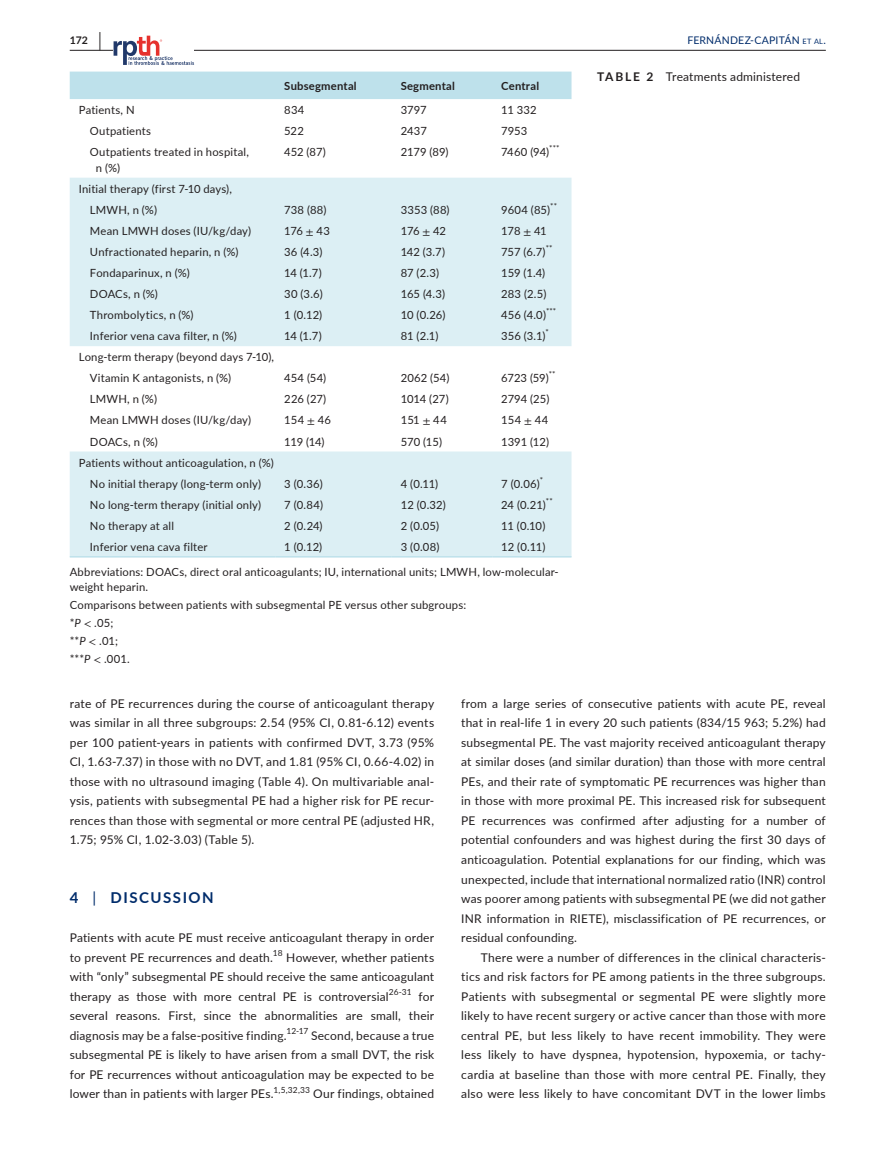
<style>
.page{position:relative;width:893px;height:1174px;background:#fff}
.page>*{position:absolute;margin:0;border:0;box-sizing:border-box;transform-origin:0 0}
.t1{font:700 15px "Lato";letter-spacing:.1em;color:#002c6b}
.t2{font:12px/19.5px "Lato";letter-spacing:.015em;color:#231f20;text-align:justify}
.t3{font:11.25px/21px "Lato";letter-spacing:.015em;color:#231f20}
.t4{font:700 11.25px "Lato";letter-spacing:.02em;color:#231f20}
.t5{font:10.5px "Lato";letter-spacing:.02em;color:#002c6b}
.t6{font:700 10.5px "Lato";color:#231f20}
.t7{font:7.8px "Lato";color:#231f20}
.s1{font-size:19.5px}
.s2{font-size:7.35px}
.s3{font-family:"STIX"}
.s4{font-style:italic}
.s5{font-weight:700}
.s6{font-weight:400}
</style>
<div class="page">
<hr style="left:70px;top:50px;width:756px;height:1px;background:#231f20">
<svg style="left:114px;top:36px;width:80px;height:29px"></svg>
<div style="left:70px;top:72px;width:501px;height:27px;background:#bee1eb"></div>
<svg style="left:70px;top:178px;width:501px;height:378px;fill:#dceff4"></svg>
<hr style="left:70px;top:556px;width:205px;height:1px;background:#bee1eb">
<hr style="left:275px;top:556px;width:117px;height:1px;background:#bee1eb">
<hr style="left:392px;top:556px;width:100px;height:1px;background:#bee1eb">
<hr style="left:492px;top:556px;width:79px;height:1px;background:#bee1eb">
<p class="t6" style="left:70px;top:33px;width:33px">172 <span class="s1">|</span></p>
<p class="t5" style="left:687px;top:33px;width:140px">FERNÁNDEZ-CAPITÁN <span class="s2">et al</span>.</p>
<p class="t4" style="left:284px;top:77px;width:74px">Subsegmental</p>
<p class="t4" style="left:401px;top:77px;width:56px">Segmental</p>
<p class="t4" style="left:501px;top:77px;width:39px">Central</p>
<p class="t3" style="left:79px;top:99px;width:57px">Patients, N</p>
<p class="t3" style="left:284px;top:99px;width:22px">834</p>
<p class="t3" style="left:401px;top:99px;width:28px">3797</p>
<p class="t3" style="left:501px;top:99px;width:37px">11 332</p>
<p class="t3" style="left:90px;top:120px;width:63px">Outpatients</p>
<p class="t3" style="left:284px;top:120px;width:21px">522</p>
<p class="t3" style="left:401px;top:120px;width:28px">2437</p>
<p class="t3" style="left:501px;top:120px;width:28px">7953</p>
<p class="t3" style="left:96px;top:143px;width:154px;line-height:15.8px;text-indent:-6px">Outpatients treated in hospital, n (%)</p>
<p class="t3" style="left:284px;top:141px;width:43px">452 (87)</p>
<p class="t3" style="left:401px;top:141px;width:49px">2179 (89)</p>
<p class="t3" style="left:501px;top:141px;width:49px">7460 (94)</p>
<p class="t7" style="left:549px;top:142px;width:12px">***</p>
<p class="t3" style="left:90px;top:178px;width:143px;text-indent:-11px">Initial therapy (first 7-10 days),<br>LMWH, n (%)</p>
<p class="t7" style="left:550px;top:200px;width:8px">**</p>
<p class="t3" style="left:284px;top:199px;width:44px">738 (88)</p>
<p class="t3" style="left:401px;top:199px;width:50px">3353 (88)</p>
<p class="t3" style="left:501px;top:199px;width:50px">9604 (85)</p>
<p class="t3" style="left:90px;top:220px;width:163px">Mean LMWH doses (IU/kg/day)</p>
<p class="t3" style="left:284px;top:220px;width:47px">176 <span class="s3">±</span> 43</p>
<p class="t3" style="left:401px;top:220px;width:47px">176 <span class="s3">±</span> 42</p>
<p class="t3" style="left:501px;top:220px;width:47px">178 <span class="s3">±</span> 41</p>
<p class="t3" style="left:90px;top:241px;width:150px">Unfractionated heparin, n (%)</p>
<p class="t3" style="left:284px;top:241px;width:40px">36 (4.3)</p>
<p class="t3" style="left:401px;top:241px;width:46px">142 (3.7)</p>
<p class="t3" style="left:501px;top:241px;width:46px">757 (6.7)</p>
<p class="t7" style="left:546px;top:242px;width:8px">**</p>
<p class="t3" style="left:90px;top:262px;width:101px">Fondaparinux, n (%)</p>
<p class="t3" style="left:284px;top:262px;width:39px">14 (1.7)</p>
<p class="t3" style="left:401px;top:262px;width:40px">87 (2.3)</p>
<p class="t3" style="left:501px;top:262px;width:46px">159 (1.4)</p>
<p class="t3" style="left:90px;top:283px;width:70px">DOACs, n (%)</p>
<p class="t3" style="left:284px;top:283px;width:40px">30 (3.6)</p>
<p class="t3" style="left:401px;top:283px;width:46px">165 (4.3)</p>
<p class="t3" style="left:501px;top:283px;width:47px">283 (2.5)</p>
<p class="t3" style="left:90px;top:304px;width:105px">Thrombolytics, n (%)</p>
<p class="t3" style="left:284px;top:304px;width:39px">1 (0.12)</p>
<p class="t3" style="left:401px;top:304px;width:46px">10 (0.26)</p>
<p class="t3" style="left:501px;top:304px;width:46px">456 (4.0)</p>
<p class="t7" style="left:546px;top:306px;width:12px">***</p>
<p class="t7" style="left:546px;top:327px;width:5px">*</p>
<p class="t3" style="left:90px;top:325px;width:148px">Inferior vena cava filter, n (%)</p>
<p class="t3" style="left:284px;top:325px;width:39px">14 (1.7)</p>
<p class="t3" style="left:401px;top:325px;width:39px">81 (2.1)</p>
<p class="t3" style="left:501px;top:325px;width:46px">356 (3.1)</p>
<p class="t3" style="left:90px;top:346px;width:186px;text-indent:-11px">Long-term therapy (beyond days 7-10),<br>Vitamin K antagonists, n (%)</p>
<p class="t7" style="left:549px;top:369px;width:8px">**</p>
<p class="t3" style="left:284px;top:367px;width:43px">454 (54)</p>
<p class="t3" style="left:401px;top:367px;width:50px">2062 (54)</p>
<p class="t3" style="left:501px;top:367px;width:49px">6723 (59)</p>
<p class="t3" style="left:90px;top:388px;width:69px">LMWH, n (%)</p>
<p class="t3" style="left:284px;top:388px;width:44px">226 (27)</p>
<p class="t3" style="left:401px;top:388px;width:49px">1014 (27)</p>
<p class="t3" style="left:501px;top:388px;width:50px">2794 (25)</p>
<p class="t3" style="left:90px;top:409px;width:163px">Mean LMWH doses (IU/kg/day)</p>
<p class="t3" style="left:284px;top:409px;width:48px">154 <span class="s3">±</span> 46</p>
<p class="t3" style="left:401px;top:409px;width:48px">151 <span class="s3">±</span> 44</p>
<p class="t3" style="left:501px;top:409px;width:48px">154 <span class="s3">±</span> 44</p>
<p class="t3" style="left:90px;top:430px;width:70px">DOACs, n (%)</p>
<p class="t3" style="left:284px;top:430px;width:42px">119 (14)</p>
<p class="t3" style="left:401px;top:430px;width:43px">570 (15)</p>
<p class="t3" style="left:501px;top:430px;width:49px">1391 (12)</p>
<p class="t3" style="left:79px;top:451px;width:197px;text-align:center">Patients without anticoagulation, n (%)<br>No initial therapy (long-term only)</p>
<p class="t7" style="left:540px;top:474px;width:5px">*</p>
<p class="t3" style="left:284px;top:472px;width:40px">3 (0.36)</p>
<p class="t3" style="left:401px;top:472px;width:39px">4 (0.11)</p>
<p class="t3" style="left:501px;top:472px;width:40px">7 (0.06)</p>
<p class="t7" style="left:546px;top:495px;width:8px">**</p>
<p class="t3" style="left:90px;top:493px;width:173px">No long-term therapy (initial only)</p>
<p class="t3" style="left:284px;top:493px;width:40px">7 (0.84)</p>
<p class="t3" style="left:401px;top:493px;width:47px">12 (0.32)</p>
<p class="t3" style="left:501px;top:493px;width:46px">24 (0.21)</p>
<p class="t3" style="left:90px;top:514px;width:86px">No therapy at all</p>
<p class="t3" style="left:284px;top:514px;width:40px">2 (0.24)</p>
<p class="t3" style="left:401px;top:514px;width:40px">2 (0.05)</p>
<p class="t3" style="left:501px;top:514px;width:46px">11 (0.10)</p>
<p class="t3" style="left:90px;top:536px;width:119px">Inferior vena cava filter</p>
<p class="t3" style="left:284px;top:536px;width:39px">1 (0.12)</p>
<p class="t3" style="left:401px;top:536px;width:40px">3 (0.08)</p>
<p class="t3" style="left:501px;top:536px;width:46px">12 (0.11)</p>
<p class="t3" style="left:70px;top:563px;width:490px;line-height:15.8px">Abbreviations: DOACs, direct oral anticoagulants; IU, international units; LMWH, low-molecular&shy;weight heparin.</p>
<p class="t3" style="left:70px;top:596px;width:398px;line-height:18px">Comparisons between patients with subsegmental PE versus other subgroups: *<span class="s4">P</span> <span class="s3">&lt;</span> .05;<br>**<span class="s4">P</span> <span class="s3">&lt;</span> .01;<br>***<span class="s4">P</span> <span class="s3">&lt;</span> .001.</p>
<p class="t2" style="left:597px;top:67px;width:205px"><span class="s5">TABLE 2</span> Treatments administered</p>
<p class="t2" style="left:70px;top:693px;width:366px">rate of PE recurrences during the course of anticoagulant therapy was similar in all three subgroups: 2.54 (95% CI, 0.81-6.12) events per 100 patient-years in patients with confirmed DVT, 3.73 (95% CI, 1.63-7.37) in those with no DVT, and 1.81 (95% CI, 0.66-4.02) in those with no ultrasound imaging (Table 4). On multivariable anal&shy;ysis, patients with subsegmental PE had a higher risk for PE recur&shy;rences than those with segmental or more central PE (adjusted HR, 1.75; 95% CI, 1.02-3.03) (Table 5).</p>
<p class="t1" style="left:70px;top:886px;width:146px">4 <span class="s6">|</span> DISCUSSION</p>
<p class="t2" style="left:70px;top:927px;width:366px">Patients with acute PE must receive anticoagulant therapy in order to prevent PE recurrences and death.<sup>18</sup> However, whether patients with “only” subsegmental PE should receive the same anticoagulant therapy as those with more central PE is controversial<sup>26-31</sup> for several reasons. First, since the abnormalities are small, their diagnosis may be a false-positive finding.<sup>12-17</sup> Second, because a true subsegmental PE is likely to have arisen from a small DVT, the risk for PE recurrences without anticoagulation may be expected to be lower than in patients with larger PEs.<sup>1,5,32,33</sup> Our findings, obtained</p>
<p class="t2" style="left:461px;top:693px;width:366px">from a large series of consecutive patients with acute PE, reveal that in real-life 1 in every 20 such patients (834/15 963; 5.2%) had subsegmental PE. The vast majority received anticoagulant therapy at similar doses (and similar duration) than those with more central PEs, and their rate of symptomatic PE recurrences was higher than in those with more proximal PE. This increased risk for subsequent PE recurrences was confirmed after adjusting for a number of potential confounders and was highest during the first 30 days of anticoagulation. Potential explanations for our finding, which was unexpected, include that international normalized ratio (INR) control was poorer among patients with subsegmental PE (we did not gather INR information in RIETE), misclassification of PE recurrences, or residual confounding.</p>
<p class="t2" style="left:461px;top:947px;width:366px;text-indent:20px">There were a number of differences in the clinical characteris&shy;tics and risk factors for PE among patients in the three subgroups.<br>Patients with subsegmental or segmental PE were slightly more likely to have recent surgery or active cancer than those with more central PE, but less likely to have recent immobility. They were less likely to have dyspnea, hypotension, hypoxemia, or tachy&shy;cardia at baseline than those with more central PE. Finally, they also were less likely to have concomitant DVT in the lower limbs</p>
</div>
